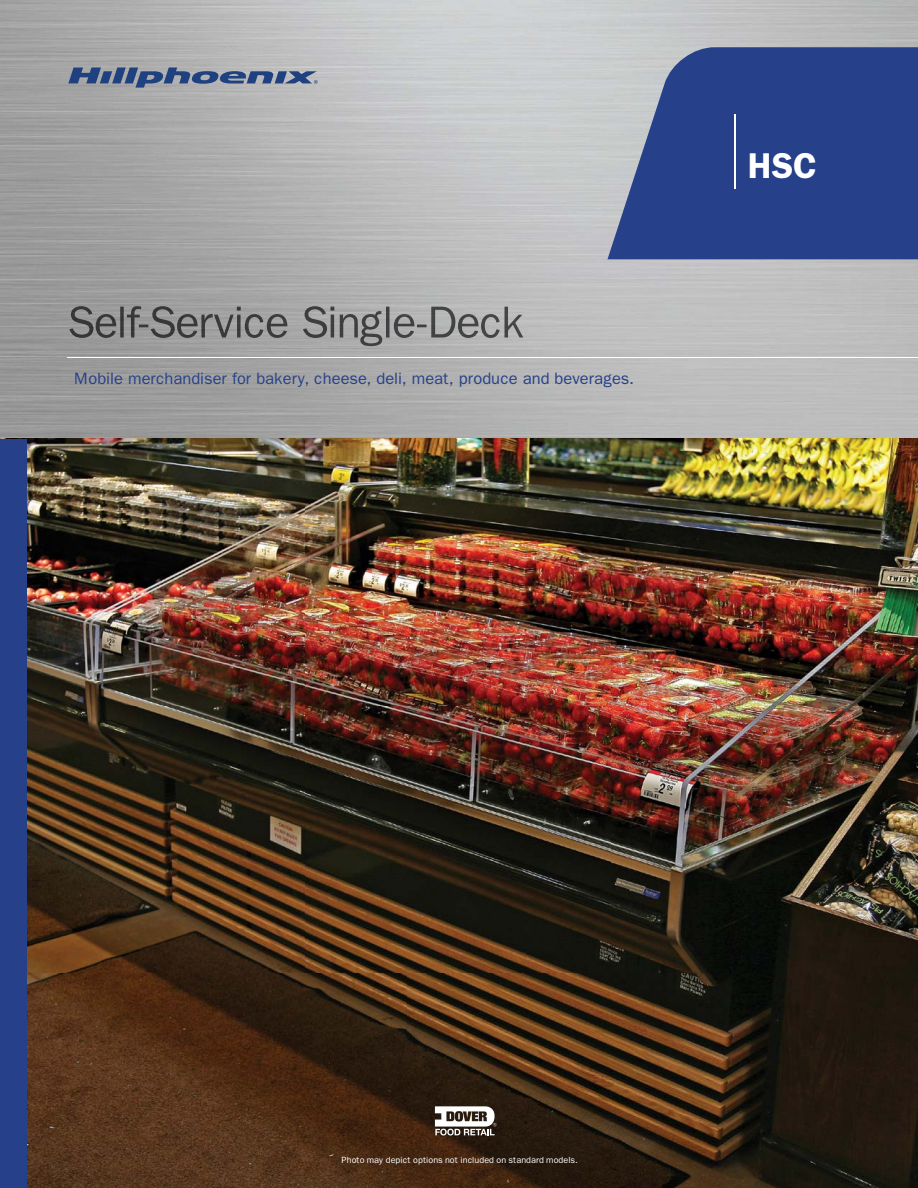
<style>
.page{position:relative;width:918px;height:1188px;background:#fff}
.page>*{position:absolute;margin:0;border:0;box-sizing:border-box;transform-origin:0 0}
.t1{font:600 36px "Franklin Gothic";color:#fff}
.t2{font:16.5px "Franklin Gothic";color:#26418a}
.t3{font:9px "Franklin Gothic";color:#fff}
</style>
<div class="page">
<img style="left:0;top:0;width:918px;height:439px">
<img style="left:27px;top:439px;width:891px;height:749px">
<svg style="left:608px;top:47px;width:310px;height:212px;background:#395191"></svg>
<img style="left:69px;top:306px;width:454px;height:40px">
<hr style="left:68px;top:357px;width:850px;height:1px;background:#fff">
<hr style="left:734px;top:115px;width:2px;height:74px;background:#fff">
<div style="left:0;top:439px;width:27px;height:749px;background:#26418a"></div>
<svg style="left:68px;top:68px;width:250px;height:20px;background:#707f9b"></svg>
<svg style="left:435px;top:1106px;width:61px;height:30px"></svg>
<p class="t2" style="left:74px;top:369px;width:561px">Mobile merchandiser for bakery, cheese, deli, meat, produce and beverages.</p>
<h1 class="t1" style="left:748px;top:144px;width:71px">HSC</h1>
<p class="t3" style="left:342px;top:1155px;width:238px">Photo may depict options not included on standard models.</p>
</div>
